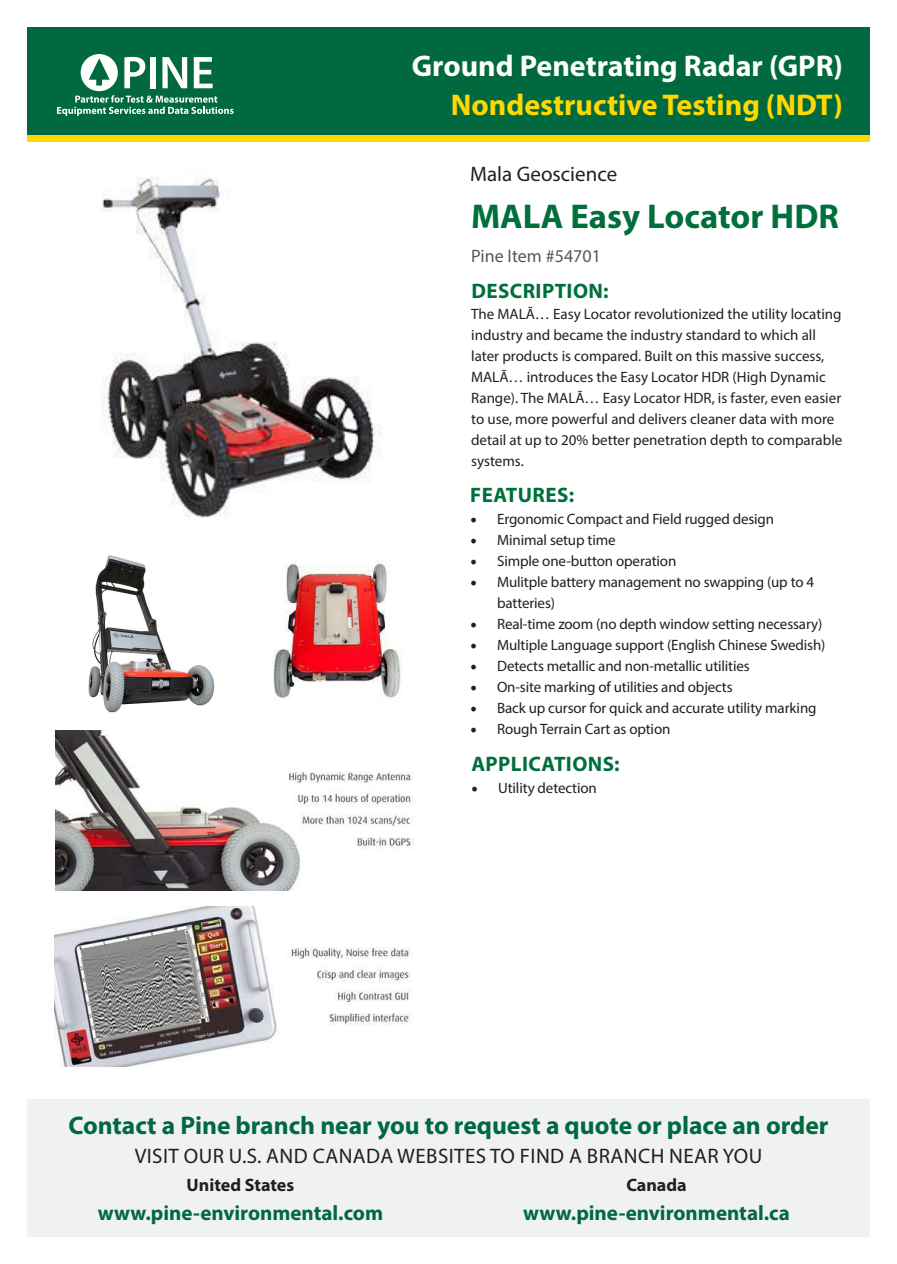
<style>
.page{position:relative;width:897px;height:1264px;background:#fff}
.page>*{position:absolute;margin:0;border:0;box-sizing:border-box;transform-origin:0 0}
.t1{font:700 34.5px "Myriad Pro";color:#006f3c}
.t2{font:700 30px "Myriad Pro";color:#fff}
.t3{font:700 30px "Myriad Pro";color:#ffd801}
.t4{font:700 25.5px "Myriad Pro";color:#00693f}
.t5{font:700 21px "Myriad Pro";color:#00693f}
.t6{font:21px "Myriad Pro";letter-spacing:.02em;color:#231f20}
.t7{font:700 21px "Myriad Pro";letter-spacing:.02em;color:#006f3c}
.t8{font:21px "Myriad Pro";color:#231f20}
.t9{font:700 18px "Myriad Pro";color:#231f20}
.t10{font:18px "Myriad Pro";color:#535860}
.t11{font:15px/21px "Myriad Pro";letter-spacing:-.01em;color:#231f20}
.s1{font-family:"Minion Pro";font-size:18px}
</style>
<div class="page">
<div style="left:27px;top:27px;width:842px;height:108px;background:#00693f"></div>
<div style="left:27px;top:135px;width:842px;height:7px;background:#ffd801"></div>
<svg style="left:57px;top:54px;width:176px;height:62px"></svg>
<div style="left:27px;top:1099px;width:842px;height:138px;background:#f0f1f2"></div>
<img style="left:101px;top:177px;width:280px;height:341px">
<img style="left:88px;top:555px;width:127px;height:158px">
<img style="left:273px;top:562px;width:129px;height:137px">
<img style="left:55px;top:906px;width:357px;height:160px">
<img style="left:55px;top:730px;width:359px;height:160px">
<p class="t2" style="left:411px;top:47px;width:433px">Ground Penetrating Radar (GPR)</p>
<p class="t3" style="left:451px;top:85px;width:393px">Nondestructive Testing (NDT)</p>
<p class="t8" style="left:470px;top:161px;width:148px">Mala Geoscience</p>
<p class="t1" style="left:471px;top:194px;width:369px">MALA Easy Locator HDR</p>
<p class="t10" style="left:471px;top:245px;width:131px">Pine Item #54701</p>
<p class="t7" style="left:471px;top:277px;width:139px">DESCRIPTION:</p>
<p class="t11" style="left:471px;top:303px;width:373px">The MALÃ… Easy Locator revolutionized the utility locating industry and became the industry standard to which all later products is compared. Built on this massive success, MALÃ… introduces the Easy Locator HDR (High Dynamic Range). The MALÃ… Easy Locator HDR, is faster, even easier to use, more powerful and delivers cleaner data with more detail at up to 20% better penetration depth to comparable systems.</p>
<p class="t7" style="left:470px;top:481px;width:105px">FEATURES:</p>
<p class="t11" style="left:470px;top:508px;width:305px"><span class="s1">•</span> Ergonomic Compact and Field rugged design</p>
<p class="t11" style="left:470px;top:529px;width:147px"><span class="s1">•</span> Minimal setup time</p>
<p class="t11" style="left:470px;top:550px;width:208px"><span class="s1">•</span> Simple one-button operation</p>
<p class="t11" style="left:497px;top:571px;width:318px;text-indent:-27px"><span class="s1">•</span> Mulitple battery management no swapping (up to 4 batteries)</p>
<p class="t11" style="left:470px;top:613px;width:353px"><span class="s1">•</span> Real-time zoom (no depth window setting necessary)</p>
<p class="t11" style="left:470px;top:634px;width:357px"><span class="s1">•</span> Multiple Language support (English Chinese Swedish)</p>
<p class="t11" style="left:470px;top:655px;width:281px"><span class="s1">•</span> Detects metallic and non-metallic utilities</p>
<p class="t11" style="left:470px;top:676px;width:264px"><span class="s1">•</span> On-site marking of utilities and objects</p>
<p class="t11" style="left:470px;top:697px;width:348px"><span class="s1">•</span> Back up cursor for quick and accurate utility marking</p>
<p class="t11" style="left:470px;top:718px;width:202px"><span class="s1">•</span> Rough Terrain Cart as option</p>
<p class="t7" style="left:471px;top:750px;width:150px">APPLICATIONS:</p>
<p class="t11" style="left:471px;top:777px;width:127px"><span class="s1">•</span> Utility detection</p>
<p class="t4" style="left:68px;top:1109px;width:761px">Contact a Pine branch near you to request a quote or place an order</p>
<p class="t6" style="left:135px;top:1143px;width:629px">VISIT OUR U.S. AND CANADA WEBSITES TO FIND A BRANCH NEAR YOU</p>
<p class="t9" style="left:187px;top:1173px;width:109px">United States</p>
<p class="t9" style="left:626px;top:1173px;width:62px">Canada</p>
<p class="t5" style="left:98px;top:1199px;width:287px">www.pine-environmental.com</p>
<p class="t5" style="left:523px;top:1199px;width:268px">www.pine-environmental.ca</p>
</div>
